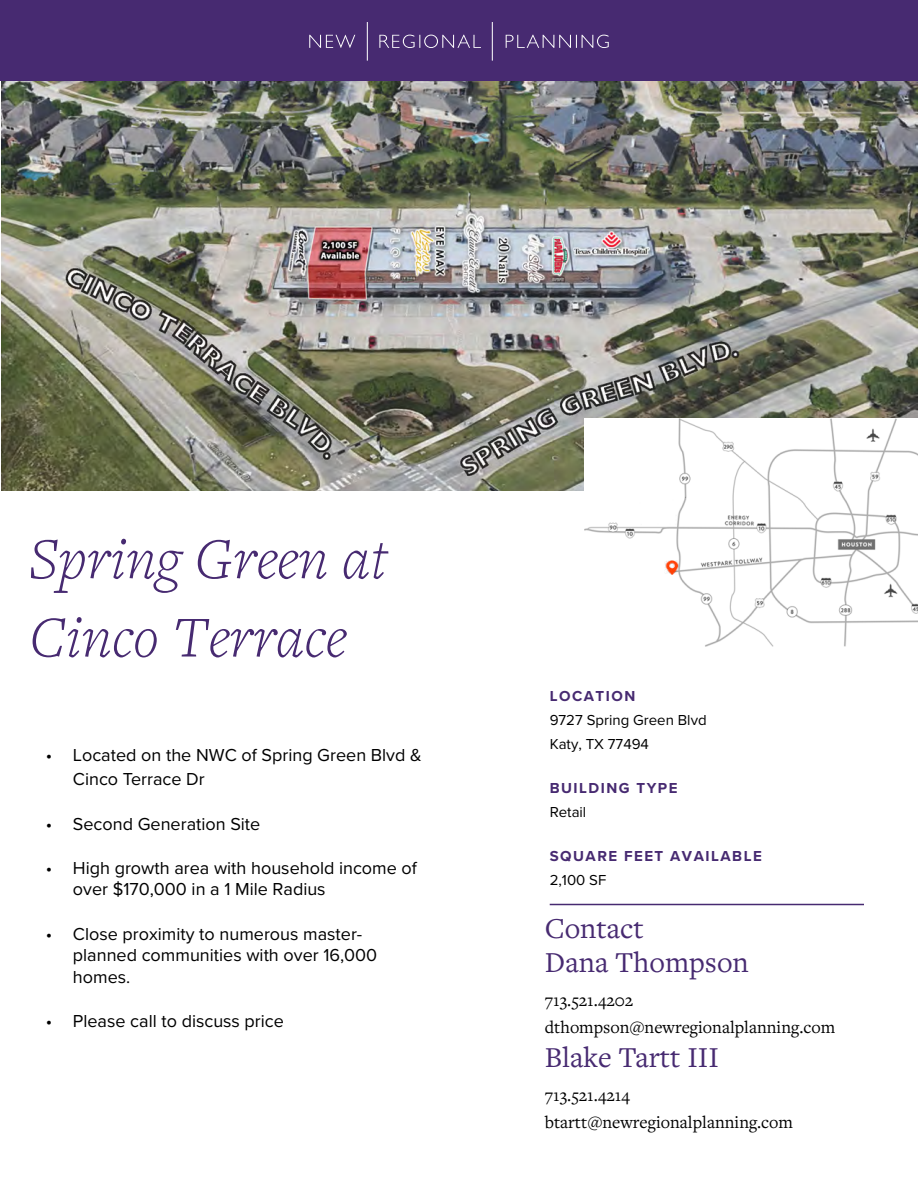
<style>
.page{position:relative;width:918px;height:1188px;background:#fff}
.page>*{position:absolute;margin:0;border:0;box-sizing:border-box;transform-origin:0 0}
.t1{font:italic 300 60px/78.3px "Freight Text Pro";color:#472a71}
.t2{font:30px/33.8px "Freight Text Pro";color:#472a71}
.t3{font:18px/21.6px "Proxima Nova";color:#000}
.t4{font:18px/27px "Freight Text Pro";color:#000}
.t5{font:15px/23.5px "Proxima Nova";color:#000}
.t6{font:700 15px "Proxima Nova";letter-spacing:.1em;color:#472a71}
</style>
<div class="page">
<div style="left:0;top:0;width:918px;height:81px;background:#472a71"></div>
<svg style="left:492px;top:22px;width:1px;height:39px"></svg>
<svg style="left:367px;top:22px;width:1px;height:39px"></svg>
<svg style="left:309px;top:35px;width:46px;height:13px"></svg>
<svg style="left:506px;top:35px;width:103px;height:13px"></svg>
<svg style="left:379px;top:35px;width:102px;height:13px"></svg>
<hr style="left:550px;top:904px;width:314px;height:1px;background:#472a71">
<img style="left:1px;top:82px;width:916px;height:408px">
<img style="left:584px;top:418px;width:334px;height:229px">
<svg style="left:665px;top:561px;width:13px;height:13px"></svg>
<h1 class="t1" style="left:30px;top:517px;width:359px">Spring Green at<br>Cinco Terrace</h1>
<p class="t3" style="left:73px;top:742px;width:350px;line-height:24px;text-indent:-27px">• Located on the NWC of Spring Green Blvd &amp;<br>Cinco Terrace Dr</p>
<p class="t3" style="left:46px;top:812px;width:216px">• Second Generation Site</p>
<p class="t3" style="left:73px;top:856px;width:346px;text-indent:-27px">• High growth area with household income of over $170,000 in a 1 Mile Radius</p>
<p class="t3" style="left:73px;top:922px;width:306px;text-indent:-27px">• Close proximity to numerous master&shy;planned communities with over 16,000 homes.</p>
<p class="t3" style="left:46px;top:1009px;width:240px">• Please call to discuss price</p>
<p class="t6" style="left:550px;top:685px;width:87px">LOCATION</p>
<p class="t5" style="left:550px;top:708px;width:158px">9727 Spring Green Blvd<br>Katy, TX 77494</p>
<p class="t6" style="left:550px;top:777px;width:129px">BUILDING TYPE</p>
<p class="t5" style="left:550px;top:800px;width:38px">Retail</p>
<p class="t6" style="left:550px;top:845px;width:214px">SQUARE FEET AVAILABLE</p>
<p class="t5" style="left:550px;top:868px;width:58px">2,100 SF</p>
<h2 class="t2" style="left:545px;top:911px;width:205px">Contact<br>Dana Thompson</h2>
<p class="t4" style="left:545px;top:986px;width:292px">713.521.4202 dthompson@newregionalplanning.com</p>
<h2 class="t2" style="left:545px;top:1039px;width:176px">Blake Tartt III</h2>
<p class="t4" style="left:545px;top:1081px;width:250px">713.521.4214 btartt@newregionalplanning.com</p>
</div>
